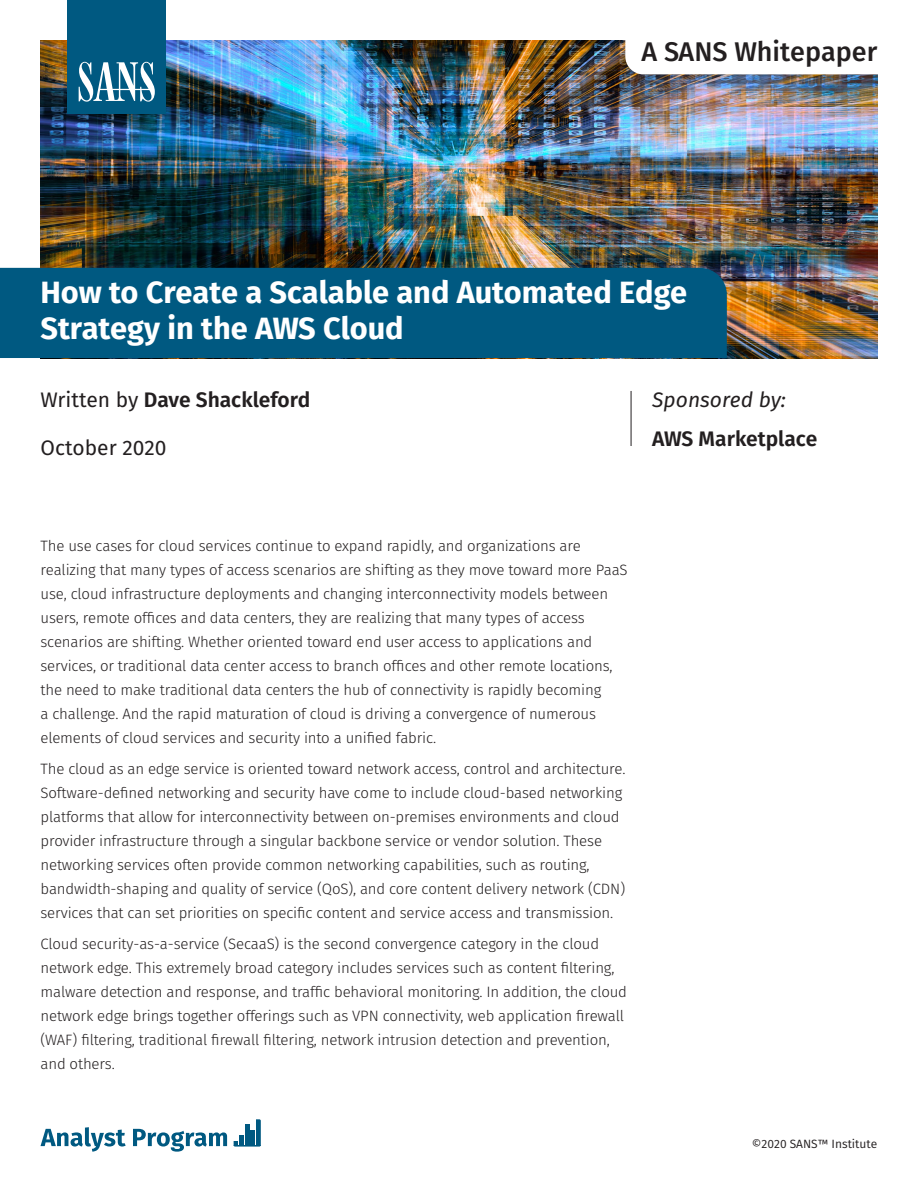
<style>
.page{position:relative;width:918px;height:1188px;background:#fff}
.page>*{position:absolute;margin:0;border:0;box-sizing:border-box;transform-origin:0 0}
.t1{font:700 30.75px/35.8px "Fira Sans";color:#fff}
.t2{font:500 27px "Fira Sans";color:#231f20}
.t3{font:600 21px "Fira Sans";color:#231f20}
.t4{font:italic 21px "Fira Sans";color:#231f20}
.t5{font:21px "Fira Sans";color:#231f20}
.t6{font:300 15px/24px "Fira Sans";letter-spacing:-.01em;color:#231f20}
.t7{font:12px "Fira Sans";color:#231f20}
.s1{font-weight:400}
</style>
<div class="page">
<img style="left:41px;top:40px;width:836px;height:318px">
<div style="left:0;top:268px;width:727px;height:90px;background:#005981"></div>
<svg style="left:625px;top:40px;width:252px;height:34px"></svg>
<div style="left:68px;top:0;width:98px;height:113px;background:#005981"></div>
<svg style="left:79px;top:62px;width:76px;height:40px"></svg>
<hr style="left:631px;top:391px;width:1px;height:55px;background:#231f20">
<svg style="left:41px;top:1127px;width:85px;height:25px"></svg>
<svg style="left:133px;top:1129px;width:94px;height:23px"></svg>
<svg style="left:234px;top:1141px;width:4px;height:4px"></svg>
<div style="left:239px;top:1136px;width:5px;height:10px;background:#005981"></div>
<hr style="left:245px;top:1125px;width:4px;height:21px;background:#005981">
<hr style="left:251px;top:1130px;width:4px;height:16px;background:#005981">
<div style="left:256px;top:1119px;width:5px;height:27px;background:#005981"></div>
<hr style="left:234px;top:1145px;width:27px;height:2px;background:#005981">
<h2 class="t2" style="left:642px;top:32px;width:237px">A SANS Whitepaper</h2>
<h1 class="t1" style="left:40px;top:275px;width:648px">How to Create a Scalable and Automated Edge<br>Strategy in the AWS Cloud</h1>
<h3 class="t3" style="left:40px;top:385px;width:271px"><span class="s1">Written by</span> Dave Shackleford</h3>
<h3 class="t5" style="left:40px;top:433px;width:128px">October 2020</h3>
<h3 class="t4" style="left:652px;top:385px;width:135px">Sponsored by:</h3>
<h3 class="t3" style="left:652px;top:424px;width:167px">AWS Marketplace</h3>
<p class="t6" style="left:40px;top:534px;width:589px">The use cases for cloud services continue to expand rapidly, and organizations are realizing that many types of access scenarios are shifting as they move toward more PaaS use, cloud infrastructure deployments and changing interconnectivity models between users, remote offices and data centers, they are realizing that many types of access scenarios are shifting. Whether oriented toward end user access to applications and services, or traditional data center access to branch offices and other remote locations, the need to make traditional data centers the hub of connectivity is rapidly becoming<br>a challenge. And the rapid maturation of cloud is driving a convergence of numerous elements of cloud services and security into a unified fabric.</p>
<p class="t6" style="left:40px;top:757px;width:587px">The cloud as an edge service is oriented toward network access, control and architecture.<br>Software-defined networking and security have come to include cloud-based networking platforms that allow for interconnectivity between on-premises environments and cloud provider infrastructure through a singular backbone service or vendor solution. These networking services often provide common networking capabilities, such as routing, bandwidth-shaping and quality of service (QoS), and core content delivery network (CDN) services that can set priorities on specific content and service access and transmission.</p>
<p class="t6" style="left:40px;top:932px;width:588px">Cloud security-as-a-service (SecaaS) is the second convergence category in the cloud network edge. This extremely broad category includes services such as content filtering, malware detection and response, and traffic behavioral monitoring. In addition, the cloud network edge brings together offerings such as VPN connectivity, web application firewall (WAF) filtering, traditional firewall filtering, network intrusion detection and prevention, and others.</p>
<p class="t7" style="left:752px;top:1135px;width:127px">©2020 SANS™ Institute</p>
</div>
